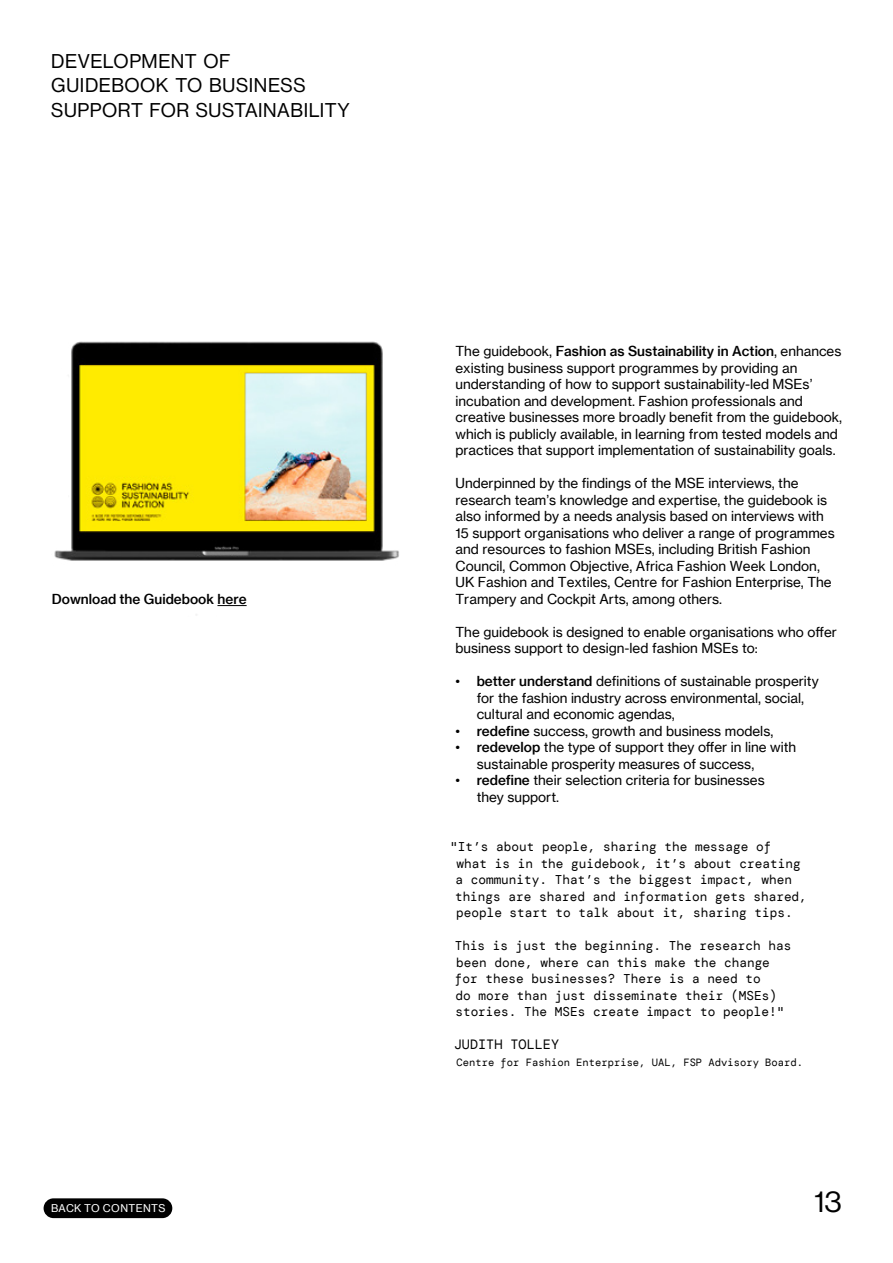
<style>
.page{position:relative;width:893px;height:1263px;background:#fff}
.page>*{position:absolute;margin:0;border:0;box-sizing:border-box;transform-origin:0 0}
.t1{font:28.5px "N Haas Grotesk DS Pro 55 Rg";color:#000}
.t2{font:19.5px/24.8px "N Haas Grotesk DS Pro 55 Rg";letter-spacing:.03em;color:#000}
.t3{font:13.5px/16.5px "N Haas Grotesk TX Pro";color:#000}
.t4{font:13.5px "N Haas Grotesk TX Pro 65 Md";color:#000}
.t5{font:13.5px "DM Mono";color:#000}
.t6{font:12.75px/16.5px "DM Mono";color:#000}
.t7{font:10.5px "DM Mono";color:#000}
.t8{font:10.5px "N Haas Grotesk TX Pro";letter-spacing:.035em;color:#fff}
.s1{font-family:"N Haas Grotesk TX Pro"}
.s2{font-family:"N Haas Grotesk TX Pro 65 Md"}
</style>
<div class="page">
<img style="left:54px;top:341px;width:345px;height:274px">
<hr style="left:217px;top:605px;width:30px;height:1px;background:#000">
<div style="left:44px;top:1198px;width:128px;height:20px;background:#000;border-radius:10px"></div>
<h2 class="t2" style="left:51px;top:48px;width:300px">DEVELOPMENT OF<br>GUIDEBOOK TO BUSINESS<br>SUPPORT FOR SUSTAINABILITY</h2>
<p class="t4" style="left:52px;top:590px;width:196px">Download the Guidebook here</p>
<p class="t8" style="left:51px;top:1202px;width:116px">BACK TO CONTENTS</p>
<p class="t4" style="left:455px;top:343px;width:387px"><span class="s1">The guidebook,</span> Fashion as Sustainability in Action<span class="s1">, enhances</span></p>
<p class="t3" style="left:455px;top:360px;width:388px">existing business support programmes by providing an understanding of how to support sustainability-led MSEs’ incubation and development. Fashion professionals and creative businesses more broadly benefit from the guidebook, which is publicly available, in learning from tested models and practices that support implementation of sustainability goals.</p>
<p class="t3" style="left:455px;top:475px;width:381px">Underpinned by the findings of the MSE interviews, the research team’s knowledge and expertise, the guidebook is also informed by a needs analysis based on interviews with 15 support organisations who deliver a range of programmes and resources to fashion MSEs, including British Fashion Council, Common Objective, Africa Fashion Week London, UK Fashion and Textiles, Centre for Fashion Enterprise, The Trampery and Cockpit Arts, among others.</p>
<p class="t3" style="left:455px;top:624px;width:383px">The guidebook is designed to enable organisations who offer business support to design-led fashion MSEs to:</p>
<p class="t3" style="left:477px;top:673px;width:343px;text-indent:-21px">• <span class="s2">better understand</span> definitions of sustainable prosperity for the fashion industry across environmental, social, cultural and economic agendas,</p>
<p class="t3" style="left:455px;top:723px;width:319px">• <span class="s2">redefine</span> success, growth and business models,</p>
<p class="t3" style="left:477px;top:739px;width:321px;text-indent:-21px">• <span class="s2">redevelop</span> the type of support they offer in line with sustainable prosperity measures of success,</p>
<p class="t3" style="left:477px;top:772px;width:289px;text-indent:-21px">• <span class="s2">redefine</span> their selection criteria for businesses they support.</p>
<p class="t6" style="left:455px;top:839px;width:353px;text-indent:-5px">"It’s about people, sharing the message of<br>what is in the guidebook, it’s about creating a community. That’s the biggest impact, when things are shared and information gets shared, people start to talk about it, sharing tips.</p>
<p class="t6" style="left:455px;top:938px;width:338px">This is just the beginning. The research has been done, where can this make the change for these businesses? There is a need to<br>do more than just disseminate their (MSEs) stories. The MSEs create impact to people!"</p>
<p class="t5" style="left:454px;top:1036px;width:107px">JUDITH TOLLEY</p>
<p class="t7" style="left:457px;top:1056px;width:348px">Centre for Fashion Enterprise, UAL, FSP Advisory Board.</p>
<h1 class="t1" style="left:814px;top:1186px;width:29px">13</h1>
</div>
